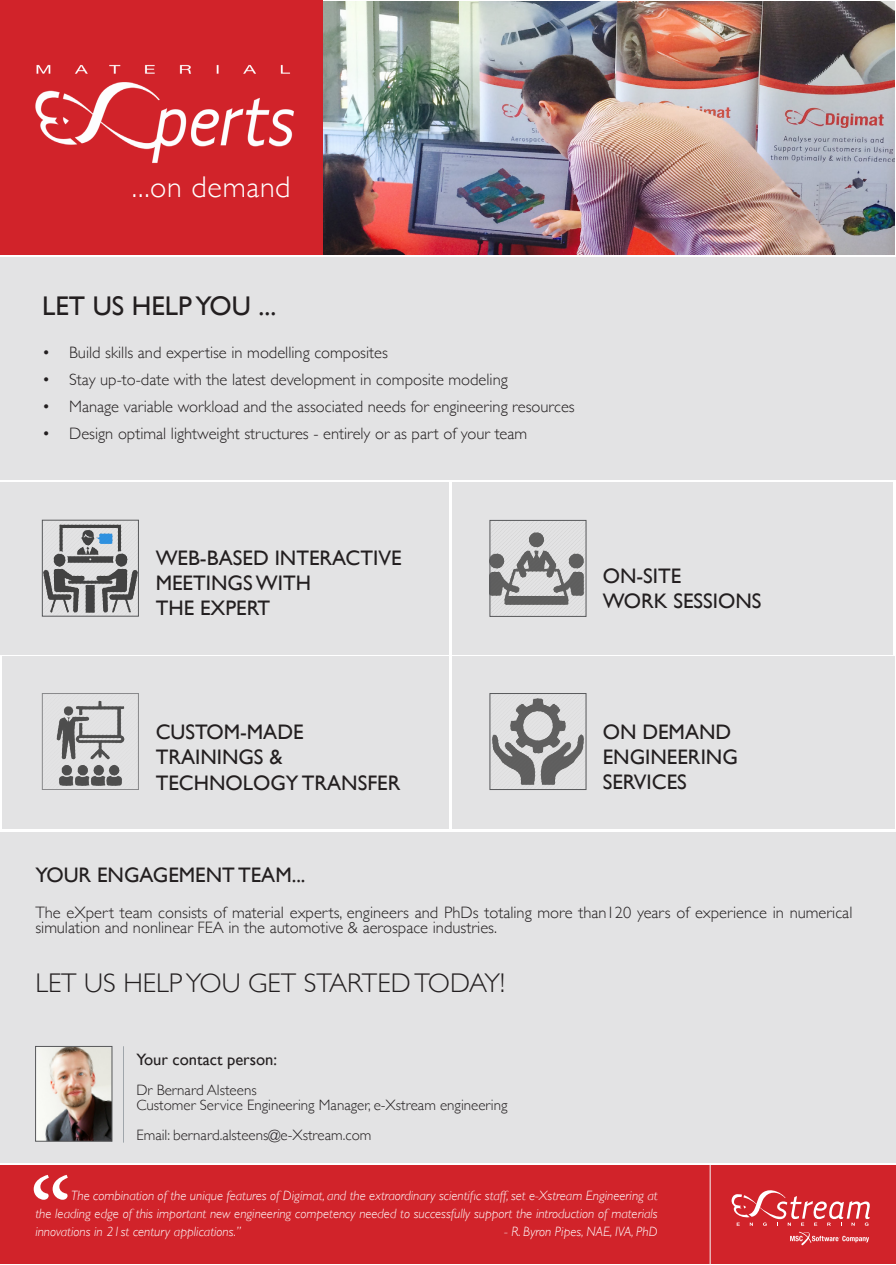
<style>
.page{position:relative;width:896px;height:1265px;background:#fff}
.page>*{position:absolute;margin:0;border:0;box-sizing:border-box;transform-origin:0 0}
.t1{font:108px "Minion Pro";color:#fff}
.t2{font:300 30px "Gill Sans";letter-spacing:.02em;color:#fff}
.t3{font:300 27px "Gill Sans";color:#231f20}
.t4{font:27px "Gill Sans";color:#231f20}
.t5{font:21px "Gill Sans";color:#231f20}
.t6{font:300 16.5px/15px "Gill Sans";color:#231f20}
.t7{font:16.5px "Gill Sans";color:#231f20}
.t8{font:300 15px "Gill Sans";color:#231f20}
.t9{font:italic 300 13.5px/18px "Gill Sans";color:#fff;text-align:justify}
</style>
<div class="page">
<img style="left:322px;top:1px;width:572px;height:254px">
<div style="left:0;top:1165px;width:895px;height:99px;background:#d1232a"></div>
<div style="left:0;top:258px;width:895px;height:222px;background:#e3e3e4"></div>
<div style="left:0;top:832px;width:895px;height:331px;background:#e3e3e4"></div>
<div style="left:452px;top:482px;width:440px;height:172px;background:#e3e3e4"></div>
<div style="left:0;top:482px;width:449px;height:172px;background:#e3e3e4"></div>
<div style="left:452px;top:657px;width:442px;height:172px;background:#e3e3e4"></div>
<div style="left:2px;top:657px;width:447px;height:172px;background:#e3e3e4"></div>
<div style="left:0;top:0;width:322px;height:255px;background:#d1232a"></div>
<img style="left:44px;top:524px;width:92px;height:89px">
<div style="left:42px;top:520px;width:96px;height:96px;border:1px solid #57585a"></div>
<img style="left:491px;top:522px;width:93px;height:93px">
<div style="left:489px;top:520px;width:97px;height:97px;border:1px solid #57585a"></div>
<img style="left:56px;top:700px;width:69px;height:86px">
<div style="left:42px;top:693px;width:96px;height:97px;border:1px solid #57585a"></div>
<img style="left:492px;top:698px;width:92px;height:87px">
<div style="left:489px;top:693px;width:97px;height:97px;border:1px solid #57585a"></div>
<img style="left:37px;top:1048px;width:73px;height:91px">
<div style="left:35px;top:1046px;width:77px;height:95px;border:1px solid #57585a"></div>
<hr style="left:123px;top:1046px;width:1px;height:97px;background:#45555f">
<hr style="left:709px;top:1165px;width:1px;height:100px;background:#fff">
<svg style="left:731px;top:1190px;width:138px;height:55px"></svg>
<img style="left:35px;top:64px;width:259px;height:99px">
<p class="t2" style="left:132px;top:164px;width:160px">...on demand</p>
<p class="t4" style="left:42px;top:290px;width:235px">LET US HELP YOU ...</p>
<p class="t6" style="left:42px;top:345px;width:347px">• Build skills and expertise in modelling composites</p>
<p class="t6" style="left:42px;top:372px;width:467px">• Stay up-to-date with the latest development in composite modeling</p>
<p class="t6" style="left:42px;top:399px;width:534px">• Manage variable workload and the associated needs for engineering resources</p>
<p class="t6" style="left:42px;top:426px;width:486px">• Design optimal lightweight structures - entirely or as part of your team</p>
<p class="t5" style="left:156px;top:545px;width:247px">WEB-BASED INTERACTIVE</p>
<p class="t5" style="left:156px;top:570px;width:157px">MEETINGS WITH</p>
<p class="t5" style="left:156px;top:595px;width:116px">THE EXPERT</p>
<p class="t5" style="left:602px;top:563px;width:80px">ON-SITE</p>
<p class="t5" style="left:602px;top:588px;width:160px">WORK SESSIONS</p>
<p class="t5" style="left:156px;top:720px;width:149px">CUSTOM-MADE</p>
<p class="t5" style="left:156px;top:745px;width:128px">TRAININGS &amp;</p>
<p class="t5" style="left:156px;top:770px;width:246px">TECHNOLOGY TRANSFER</p>
<p class="t5" style="left:602px;top:719px;width:130px">ON DEMAND</p>
<p class="t5" style="left:602px;top:745px;width:136px">ENGINEERING</p>
<p class="t5" style="left:602px;top:770px;width:86px">SERVICES</p>
<p class="t5" style="left:35px;top:862px;width:271px">YOUR ENGAGEMENT TEAM...</p>
<p class="t6" style="left:35px;top:904px;width:818px">The eXpert team consists of material experts, engineers and PhDs totaling more than120 years of experience in numerical simulation and nonlinear FEA in the automotive &amp; aerospace industries.</p>
<p class="t3" style="left:35px;top:962px;width:471px">LET US HELPYOU GET STARTEDTODAY!</p>
<p class="t7" style="left:136px;top:1050px;width:142px">Your contact person:</p>
<p class="t8" style="left:136px;top:1078px;width:122px">Dr Bernard Alsteens</p>
<p class="t8" style="left:136px;top:1093px;width:372px">Customer Service Engineering Manager, e-Xstream engineering</p>
<p class="t8" style="left:136px;top:1123px;width:236px">Email: bernard.alsteens@e-Xstream.com</p>
<p class="t1" style="left:29px;top:1145px;width:44px">“</p>
<p class="t9" style="left:35px;top:1186px;width:623px;text-indent:36px">The combination of the unique features of Digimat, and the extraordinary scientific staff, set e-Xstream Engineering at the leading edge of this important new engineering competency needed to successfully support the introduction of materials innovations in 21st century applications.”</p>
<p class="t9" style="left:504px;top:1222px;width:155px">- R. Byron Pipes, NAE, IVA, PhD</p>
</div>
